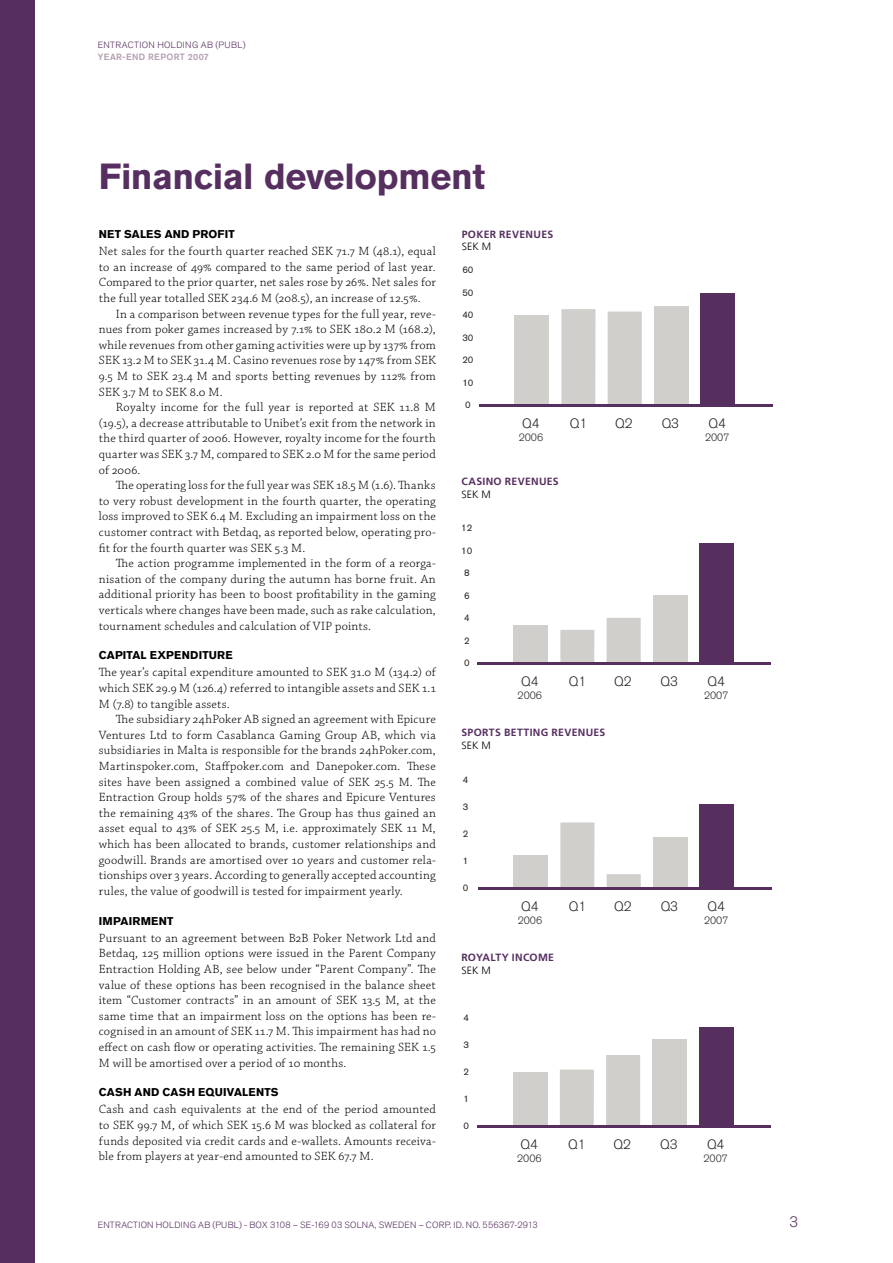
<style>
.page{position:relative;width:893px;height:1263px;background:#fff}
.page>*{position:absolute;margin:0;border:0;box-sizing:border-box;transform-origin:0 0}
.t1{font:700 36px "Akzidenz Grotesk BE";letter-spacing:-.01em;color:#562f60}
.t2{font:300 15px "Akzidenz Grotesk BE";color:#562f60}
.t3{font:300 13.5px "Akzidenz Grotesk BE";color:#282322}
.t4{font:300 12.6px/15.6px "Chaparral Pro";letter-spacing:.02em;color:#000;text-align:justify}
.t5{font:700 11.25px "Akzidenz Grotesk BE";letter-spacing:.015em;color:#000}
.t6{font:700 10.5px "Frutiger";letter-spacing:.03em;color:#562f60}
.t7{font:300 10.5px "Akzidenz Grotesk BE";color:#282322}
.t8{font:300 10.5px "Frutiger";letter-spacing:.01em;color:#000}
.t9{font:9.6px "Akzidenz Grotesk BE";color:#282322}
.t10{font:300 9px "Akzidenz Grotesk BE";letter-spacing:.025em;color:#562f60}
.t11{font:500 9px "Akzidenz Grotesk BE";letter-spacing:.04em;color:#b49daf}
</style>
<div class="page">
<div style="left:0;top:0;width:34px;height:1263px;background:#562f60"></div>
<div style="left:514px;top:625px;width:34px;height:39px;background:#d1cfcc"></div>
<div style="left:560px;top:630px;width:34px;height:34px;background:#d1cfcc"></div>
<div style="left:607px;top:618px;width:34px;height:46px;background:#d1cfcc"></div>
<div style="left:653px;top:595px;width:34px;height:69px;background:#d1cfcc"></div>
<div style="left:699px;top:543px;width:35px;height:120px;background:#562f5f"></div>
<hr style="left:477px;top:662px;width:294px;height:3px;background:#562f5f">
<div style="left:515px;top:315px;width:34px;height:90px;background:#d1cfcc"></div>
<div style="left:561px;top:309px;width:34px;height:96px;background:#d1cfcc"></div>
<div style="left:608px;top:312px;width:34px;height:93px;background:#d1cfcc"></div>
<div style="left:654px;top:306px;width:34px;height:99px;background:#d1cfcc"></div>
<div style="left:701px;top:293px;width:34px;height:112px;background:#562f5f"></div>
<hr style="left:479px;top:404px;width:293px;height:3px;background:#562f5f">
<div style="left:513px;top:1072px;width:34px;height:54px;background:#d1cfcc"></div>
<div style="left:560px;top:1069px;width:34px;height:57px;background:#d1cfcc"></div>
<div style="left:606px;top:1055px;width:34px;height:71px;background:#d1cfcc"></div>
<div style="left:653px;top:1039px;width:34px;height:87px;background:#d1cfcc"></div>
<div style="left:699px;top:1027px;width:34px;height:99px;background:#562f5f"></div>
<hr style="left:477px;top:1125px;width:294px;height:3px;background:#562f5f">
<div style="left:514px;top:855px;width:34px;height:33px;background:#d1cfcc"></div>
<div style="left:560px;top:822px;width:34px;height:66px;background:#d1cfcc"></div>
<div style="left:607px;top:874px;width:34px;height:14px;background:#d1cfcc"></div>
<div style="left:653px;top:836px;width:34px;height:52px;background:#d1cfcc"></div>
<div style="left:700px;top:804px;width:34px;height:84px;background:#562f5f"></div>
<hr style="left:478px;top:887px;width:293px;height:2px;background:#562f5f">
<p class="t10" style="left:98px;top:40px;width:128px">ENTRACTION HOLDING AB (PUBL</p>
<p class="t10" style="left:243px;top:40px;width:4px">)</p>
<p class="t11" style="left:98px;top:51px;width:113px">YEAR-END REPORT 2007</p>
<h1 class="t1" style="left:99px;top:155px;width:388px">Financial development</h1>
<p class="t5" style="left:99px;top:228px;width:138px">NET SALES AND PROFIT</p>
<p class="t4" style="left:99px;top:244px;width:338px">Net sales for the fourth quarter reached SEK 71.7 M (48.1), equal to an increase of 49% compared to the same period of last year.<br>Compared to the prior quarter, net sales rose by 26%. Net sales for the full year totalled SEK 234.6 M (208.5), an increase of 12.5%.</p>
<p class="t4" style="left:99px;top:306px;width:339px;text-indent:17px">In a comparison between revenue types for the full year, reve&shy;nues from poker games increased by 7.1% to SEK 180.2 M (168.2), while revenues from other gaming activities were up by 137% from SEK 13.2 M to SEK 31.4 M. Casino revenues rose by 147% from SEK 9.5 M to SEK 23.4 M and sports betting revenues by 112% from SEK 3.7 M to SEK 8.0 M.</p>
<p class="t4" style="left:99px;top:400px;width:338px;text-indent:17px">Royalty income for the full year is reported at SEK 11.8 M (19.5), a decrease attributable to Unibet’s exit from the network in the third quarter of 2006. However, royalty income for the fourth quarter was SEK 3.7 M, compared to SEK 2.0 M for the same period of 2006.</p>
<p class="t4" style="left:99px;top:478px;width:338px;text-indent:17px">The operating loss for the full year was SEK 18.5 M (1.6). Thanks to very robust development in the fourth quarter, the operating loss improved to SEK 6.4 M. Excluding an impairment loss on the customer contract with Betdaq, as reported below, operating pro&shy;fit for the fourth quarter was SEK 5.3 M.</p>
<p class="t4" style="left:99px;top:556px;width:338px;text-indent:17px">The action programme implemented in the form of a reorga&shy;nisation of the company during the autumn has borne fruit. An additional priority has been to boost profitability in the gaming verticals where changes have been made, such as rake calculation, tournament schedules and calculation of VIP points.</p>
<p class="t5" style="left:99px;top:649px;width:135px">CAPITAL EXPENDITURE</p>
<p class="t4" style="left:99px;top:665px;width:338px">The year’s capital expenditure amounted to SEK 31.0 M (134.2) of which SEK 29.9 M (126.4) referred to intangible assets and SEK 1.1<br>M (7.8) to tangible assets.</p>
<p class="t4" style="left:99px;top:712px;width:338px;text-indent:17px">The subsidiary 24hPoker AB signed an agreement with Epicure Ventures Ltd to form Casablanca Gaming Group AB, which via subsidiaries in Malta is responsible for the brands 24hPoker.com, Martinspoker.com, Staffpoker.com and Danepoker.com. These sites have been assigned a combined value of SEK 25.5 M. The Entraction Group holds 57% of the shares and Epicure Ventures the remaining 43% of the shares. The Group has thus gained an asset equal to 43% of SEK 25.5 M, i.e. approximately SEK 11 M, which has been allocated to brands, customer relationships and goodwill. Brands are amortised over 10 years and customer rela&shy;tionships over 3 years. According to generally accepted accounting rules, the value of goodwill is tested for impairment yearly.</p>
<p class="t5" style="left:99px;top:914px;width:76px">IMPAIRMENT</p>
<p class="t4" style="left:99px;top:930px;width:339px">Pursuant to an agreement between B2B Poker Network Ltd and Betdaq, 125 million options were issued in the Parent Company Entraction Holding AB, see below under “Parent Company”. The value of these options has been recognised in the balance sheet item “Customer contracts” in an amount of SEK 13.5 M, at the same time that an impairment loss on the options has been re&shy;cognised in an amount of SEK 11.7 M. This impairment has had no effect on cash flow or operating activities. The remaining SEK 1.5<br>M will be amortised over a period of 10 months.</p>
<p class="t5" style="left:99px;top:1086px;width:181px">CASH AND CASH EQUIVALENTS</p>
<p class="t4" style="left:99px;top:1102px;width:338px">Cash and cash equivalents at the end of the period amounted to SEK 99.7 M, of which SEK 15.6 M was blocked as collateral for funds deposited via credit cards and e-wallets. Amounts receiva&shy;ble from players at year-end amounted to SEK 67.7 M.</p>
<p class="t6" style="left:462px;top:228px;width:93px">POKER REVENUES</p>
<p class="t8" style="left:462px;top:241px;width:31px">SEK M</p>
<p class="t9" style="left:462px;top:264px;width:13px">60</p>
<p class="t9" style="left:462px;top:287px;width:13px">50</p>
<p class="t9" style="left:462px;top:309px;width:13px">40</p>
<p class="t9" style="left:462px;top:332px;width:13px">30</p>
<p class="t9" style="left:462px;top:354px;width:13px">20</p>
<p class="t9" style="left:462px;top:377px;width:13px">10</p>
<p class="t9" style="left:465px;top:399px;width:7px">0</p>
<p class="t3" style="left:522px;top:416px;width:19px">Q4</p>
<p class="t3" style="left:570px;top:416px;width:19px">Q1</p>
<p class="t7" style="left:519px;top:431px;width:26px">2006</p>
<p class="t6" style="left:461px;top:475px;width:99px">CASINO REVENUES</p>
<p class="t8" style="left:461px;top:488px;width:31px">SEK M</p>
<p class="t9" style="left:461px;top:522px;width:13px">12</p>
<p class="t9" style="left:461px;top:545px;width:13px">10</p>
<p class="t9" style="left:464px;top:567px;width:7px">8</p>
<p class="t9" style="left:464px;top:590px;width:7px">6</p>
<p class="t9" style="left:464px;top:612px;width:7px">4</p>
<p class="t9" style="left:464px;top:635px;width:7px">2</p>
<p class="t9" style="left:464px;top:657px;width:7px">0</p>
<p class="t3" style="left:521px;top:674px;width:19px">Q4</p>
<p class="t3" style="left:569px;top:674px;width:19px">Q1</p>
<p class="t7" style="left:518px;top:689px;width:26px">2006</p>
<p class="t6" style="left:461px;top:726px;width:146px">SPORTS BETTING REVENUES</p>
<p class="t8" style="left:461px;top:739px;width:31px">SEK M</p>
<p class="t9" style="left:463px;top:774px;width:7px">4</p>
<p class="t9" style="left:463px;top:801px;width:7px">3</p>
<p class="t9" style="left:463px;top:828px;width:7px">2</p>
<p class="t9" style="left:463px;top:855px;width:7px">1</p>
<p class="t9" style="left:463px;top:882px;width:7px">0</p>
<p class="t3" style="left:521px;top:899px;width:19px">Q4</p>
<p class="t3" style="left:569px;top:899px;width:19px">Q1</p>
<p class="t7" style="left:518px;top:914px;width:26px">2006</p>
<p class="t6" style="left:461px;top:952px;width:94px">ROYALTY INCOME</p>
<p class="t8" style="left:461px;top:965px;width:31px">SEK M</p>
<p class="t9" style="left:464px;top:1012px;width:7px">4</p>
<p class="t9" style="left:464px;top:1039px;width:7px">3</p>
<p class="t9" style="left:464px;top:1066px;width:7px">2</p>
<p class="t9" style="left:464px;top:1093px;width:7px">1</p>
<p class="t9" style="left:464px;top:1120px;width:7px">0</p>
<p class="t3" style="left:521px;top:1137px;width:19px">Q4</p>
<p class="t3" style="left:568px;top:1137px;width:19px">Q1</p>
<p class="t7" style="left:517px;top:1152px;width:26px">2006</p>
<p class="t3" style="left:615px;top:416px;width:19px">Q2</p>
<p class="t3" style="left:662px;top:416px;width:19px">Q3</p>
<p class="t3" style="left:709px;top:416px;width:19px">Q4</p>
<p class="t7" style="left:705px;top:431px;width:26px">2007</p>
<p class="t3" style="left:614px;top:674px;width:19px">Q2</p>
<p class="t3" style="left:661px;top:674px;width:19px">Q3</p>
<p class="t3" style="left:707px;top:674px;width:19px">Q4</p>
<p class="t7" style="left:704px;top:689px;width:26px">2007</p>
<p class="t3" style="left:614px;top:899px;width:19px">Q2</p>
<p class="t3" style="left:661px;top:899px;width:19px">Q3</p>
<p class="t3" style="left:708px;top:899px;width:19px">Q4</p>
<p class="t7" style="left:704px;top:914px;width:26px">2007</p>
<p class="t3" style="left:614px;top:1137px;width:19px">Q2</p>
<p class="t3" style="left:660px;top:1137px;width:19px">Q3</p>
<p class="t3" style="left:707px;top:1137px;width:19px">Q4</p>
<p class="t7" style="left:703px;top:1152px;width:26px">2007</p>
<p class="t10" style="left:98px;top:1220px;width:125px">ENTRACTION HOLDING AB (PUBL</p>
<p class="t10" style="left:239px;top:1220px;width:118px">) - BOX 3108 – SE-169 03 SOLNA</p>
<p class="t10" style="left:375px;top:1220px;width:25px">, SWEDEN</p>
<p class="t10" style="left:419px;top:1220px;width:21px">– CORP</p>
<p class="t10" style="left:450px;top:1220px;width:90px">. ID. NO. 556367-2913</p>
<p class="t2" style="left:790px;top:1213px;width:10px">3</p>
</div>
